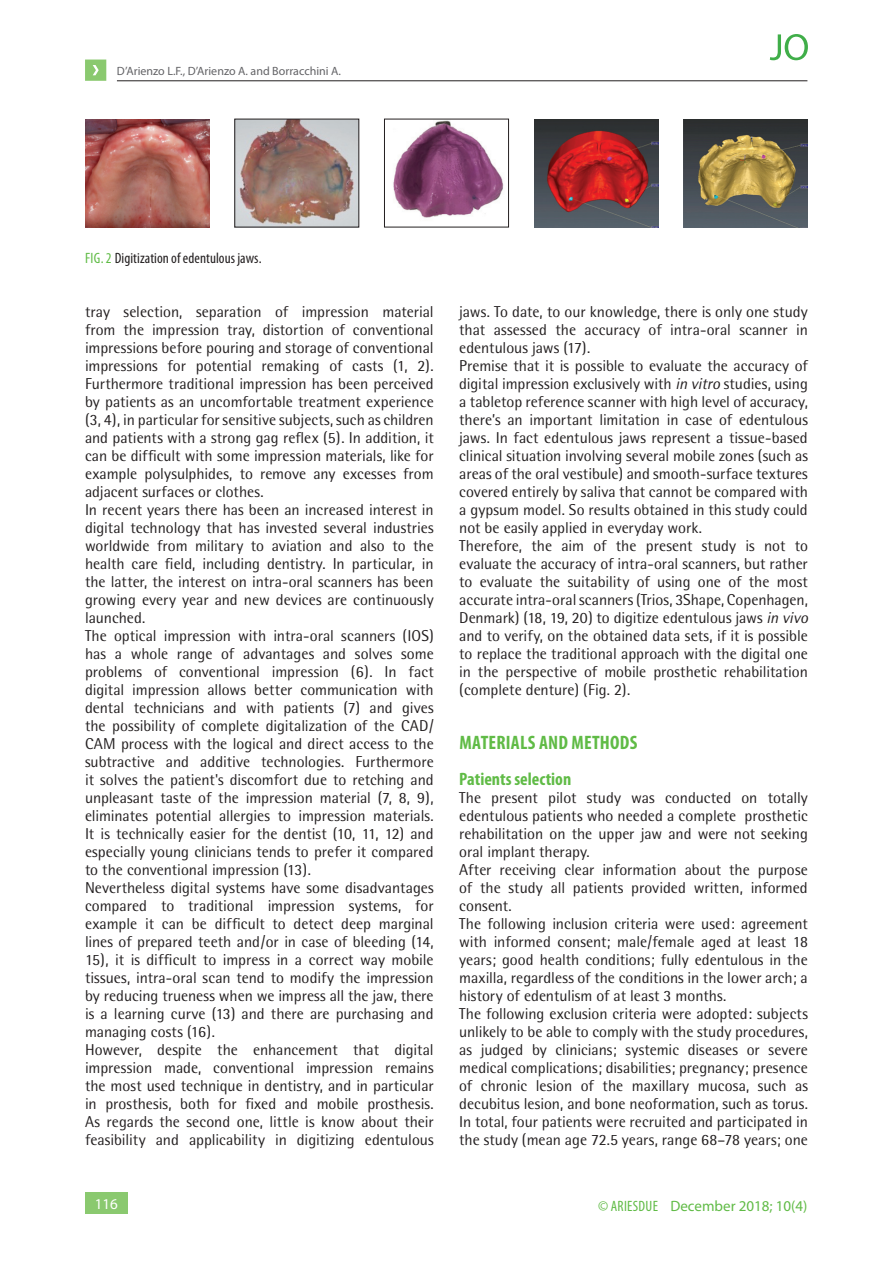
<style>
.page{position:relative;width:893px;height:1263px;background:#fff}
.page>*{position:absolute;margin:0;border:0;box-sizing:border-box;transform-origin:0 0}
.t1{font:700 condensed 19.5px "Myriad Pro";letter-spacing:.01em;color:#60bb46}
.t2{font:700 condensed 18px "Myriad Pro";color:#60bb46}
.t3{font:15.75px/18px "Rotis Semi Sans";color:#231f20}
.t4{font:condensed 15px "Myriad Pro";letter-spacing:.005em;color:#231f20}
.t5{font:15px "Myriad Pro";color:#60bb46}
.t6{font:15px "Myriad Pro";color:#fff}
.t7{font:12px "Myriad Pro";color:#636366}
.s1{color:#60bb46}
.s2{font-style:italic}
.s3{font-stretch:condensed}
</style>
<div class="page">
<div style="left:85px;top:1193px;width:43px;height:21px;background:#8ac96f"></div>
<svg style="left:85px;top:60px;width:21px;height:21px"></svg>
<hr style="left:117px;top:81px;width:690px;height:1px;background:#231f20">
<svg style="left:770px;top:34px;width:38px;height:26px"></svg>
<img style="left:85px;top:119px;width:124px;height:108px">
<img style="left:237px;top:121px;width:120px;height:104px">
<img style="left:393px;top:121px;width:111px;height:97px">
<div style="left:384px;top:119px;width:125px;height:108px;border:1px solid #231f20"></div>
<img style="left:534px;top:119px;width:124px;height:108px">
<img style="left:684px;top:119px;width:124px;height:108px">
<p class="t7" style="left:117px;top:63px;width:226px">D’Arienzo L.F., D’Arienzo A. and Borracchini A.</p>
<p class="t4" style="left:85px;top:249px;width:178px"><span class="s1">FIg. 2</span> Digitization of edentulous jaws.</p>
<p class="t3" style="left:85px;top:303px;width:350px">tray selection, separation of impression material from the impression tray, distortion of conventional impressions before pouring and storage of conventional impressions for potential remaking of casts (1, 2).<br>Furthermore traditional impression has been perceived by patients as an uncomfortable treatment experience (3, 4), in particular for sensitive subjects, such as children and patients with a strong gag reflex (5). In addition, it can be difficult with some impression materials, like for example polysulphides, to remove any excesses from adjacent surfaces or clothes.<br>In recent years there has been an increased interest in digital technology that has invested several industries worldwide from military to aviation and also to the health care field, including dentistry. In particular, in the latter, the interest on intra-oral scanners has been growing every year and new devices are continuously launched.<br>The optical impression with intra-oral scanners (IOS) has a whole range of advantages and solves some problems of conventional impression (6). In fact digital impression allows better communication with dental technicians and with patients (7) and gives the possibility of complete digitalization of the CAD/ CAM process with the logical and direct access to the subtractive and additive technologies. Furthermore it solves the patient's discomfort due to retching and unpleasant taste of the impression material (7, 8, 9), eliminates potential allergies to impression materials.<br>It is technically easier for the dentist (10, 11, 12) and especially young clinicians tends to prefer it compared to the conventional impression (13).<br>Nevertheless digital systems have some disadvantages compared to traditional impression systems, for example it can be difficult to detect deep marginal lines of prepared teeth and/or in case of bleeding (14, 15), it is difficult to impress in a correct way mobile tissues, intra-oral scan tend to modify the impression by reducing trueness when we impress all the jaw, there is a learning curve (13) and there are purchasing and managing costs (16).<br>However, despite the enhancement that digital impression made, conventional impression remains the most used technique in dentistry, and in particular in prosthesis, both for fixed and mobile prosthesis.<br>As regards the second one, little is know about their feasibility and applicability in digitizing edentulous</p>
<p class="t3" style="left:459px;top:303px;width:350px">jaws. To date, to our knowledge, there is only one study that assessed the accuracy of intra-oral scanner in edentulous jaws (17).<br>Premise that it is possible to evaluate the accuracy of digital impression exclusively with <span class="s2">in vitro</span> studies, using a tabletop reference scanner with high level of accuracy, there’s an important limitation in case of edentulous jaws. In fact edentulous jaws represent a tissue-based clinical situation involving several mobile zones (such as areas of the oral vestibule) and smooth-surface textures covered entirely by saliva that cannot be compared with a gypsum model. So results obtained in this study could not be easily applied in everyday work.<br>Therefore, the aim of the present study is not to evaluate the accuracy of intra-oral scanners, but rather to evaluate the suitability of using one of the most accurate intra-oral scanners (Trios, 3Shape, Copenhagen, Denmark) (18, 19, 20) to digitize edentulous jaws <span class="s2">in vivo </span>and to verify, on the obtained data sets, if it is possible to replace the traditional approach with the digital one in the perspective of mobile prosthetic rehabilitation (complete denture) (Fig. 2).</p>
<p class="t1" style="left:459px;top:730px;width:179px">MATERIALS AND METHODS</p>
<p class="t2" style="left:459px;top:768px;width:114px">Patients selection</p>
<p class="t3" style="left:459px;top:789px;width:350px">The present pilot study was conducted on totally edentulous patients who needed a complete prosthetic rehabilitation on the upper jaw and were not seeking oral implant therapy.<br>After receiving clear information about the purpose of the study all patients provided written, informed consent.<br>The following inclusion criteria were used: agreement with informed consent; male/female aged at least 18 years; good health conditions; fully edentulous in the maxilla, regardless of the conditions in the lower arch; a history of edentulism of at least 3 months.<br>The following exclusion criteria were adopted: subjects unlikely to be able to comply with the study procedures, as judged by clinicians; systemic diseases or severe medical complications; disabilities; pregnancy; presence of chronic lesion of the maxillary mucosa, such as decubitus lesion, and bone neoformation, such as torus.<br>In total, four patients were recruited and participated in the study (mean age 72.5 years, range 68–78 years; one</p>
<p class="t6" style="left:95px;top:1195px;width:25px">116</p>
<p class="t5" style="left:598px;top:1196px;width:211px"><span class="s3">© ariesdue</span> December 2018; 10(4)</p>
</div>
